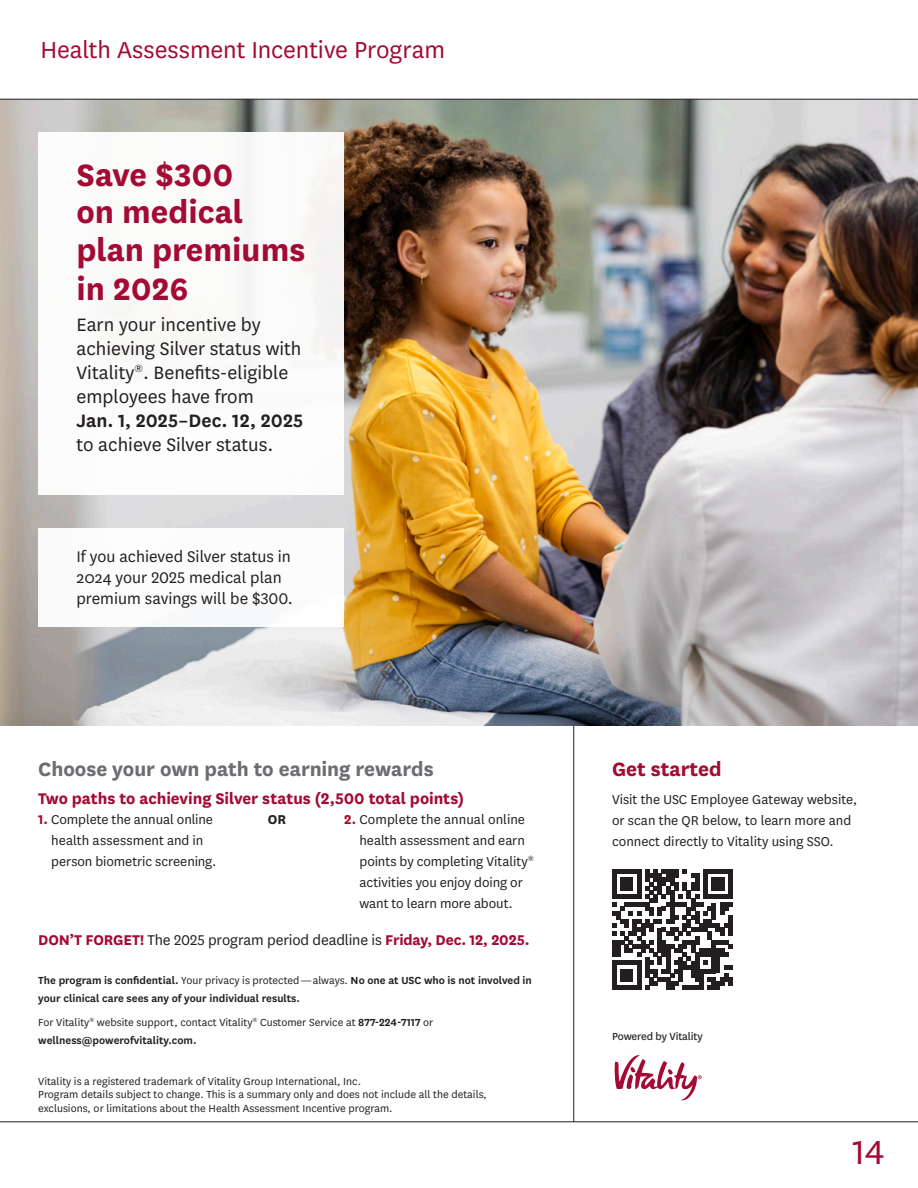
<style>
.page{position:relative;width:918px;height:1188px;background:#fff}
.page>*{position:absolute;margin:0;border:0;box-sizing:border-box;transform-origin:0 0}
.t1{font:39px "National";color:#a30a34}
.t2{font:700 36px "National";color:#a30a34}
.t3{font:27px "National";letter-spacing:-.005em;color:#a30a34}
.t4{font:700 22.5px "National";letter-spacing:-.005em;color:#6c6d70}
.t5{font:700 22.5px "National";color:#a30a34}
.t6{font:21px/24px "National";color:#231f20}
.t7{font:600 21px/24px "National";color:#231f20}
.t8{font:18px/21px "National";color:#231f20}
.t9{font:700 18px "National";letter-spacing:-.005em;color:#a30a34}
.t10{font:700 16.5px "National";letter-spacing:-.01em;color:#a30a34}
.t11{font:15px/21px "National";color:#231f20}
.t12{font:700 15px "National";color:#231f20}
.t13{font:12px/13.5px "National";color:#231f20}
.t14{font:600 12px/18px "National";color:#231f20}
.t15{font:12px "National";letter-spacing:-.01em;color:#231f20}
.s1{font-weight:400}
.s2{font-weight:700;color:#a30a34}
.s3{font-weight:400;color:#231f20}
.s4{font-weight:600}
</style>
<div class="page">
<img style="left:0;top:100px;width:918px;height:626px">
<hr style="left:0;top:1122px;width:918px;height:1px;background:#231f20">
<div style="left:38px;top:132px;width:306px;height:363px;background:#fff"></div>
<div style="left:38px;top:528px;width:306px;height:99px;background:#fff"></div>
<hr style="left:573px;top:726px;width:1px;height:396px;background:#231f20">
<svg style="left:614px;top:1055px;width:88px;height:46px"></svg>
<svg style="left:612px;top:870px;width:120px;height:120px"></svg>
<hr style="left:0;top:99px;width:918px;height:1px;background:#231f20">
<p class="t3" style="left:40px;top:32px;width:406px">Health Assessment Incentive Program</p>
<p class="t2" style="left:76px;top:149px;width:159px">Save $300</p>
<p class="t2" style="left:76px;top:187px;width:168px">on medical</p>
<p class="t2" style="left:76px;top:224px;width:230px">plan premiums</p>
<p class="t2" style="left:76px;top:263px;width:113px">in 2026</p>
<p class="t6" style="left:76px;top:311px;width:227px">Earn your incentive by achieving Silver status with<br>Vitality<sup>®</sup>. Benefits-eligible employees have from</p>
<p class="t7" style="left:76px;top:407px;width:228px">Jan. 1, 2025–Dec. 12, 2025 <span class="s1">to achieve Silver status.</span></p>
<p class="t8" style="left:76px;top:545px;width:218px">If you achieved Silver status in<br>2024 your 2025 medical plan premium savings will be $300.</p>
<p class="t4" style="left:38px;top:753px;width:397px">Choose your own path to earning rewards</p>
<p class="t9" style="left:38px;top:785px;width:427px">Two paths to achieving Silver status (2,500 total points)</p>
<p class="t11" style="left:360px;top:808px;width:176px;text-indent:-15px"><span class="s2">2.</span> Complete the annual online health assessment and earn points by completing Vitality<sup>® </sup>activities you enjoy doing or want to learn more about.</p>
<p class="t11" style="left:51px;top:808px;width:167px;text-indent:-13px"><span class="s2">1.</span> Complete the annual online health assessment and in person biometric screening.</p>
<p class="t12" style="left:268px;top:809px;width:20px">OR</p>
<p class="t10" style="left:38px;top:929px;width:493px">DON’T FORGET! <span class="s3">The 2025 program period deadline is</span> Friday, Dec. 12, 2025.</p>
<p class="t14" style="left:38px;top:970px;width:495px">The program is confidential. <span class="s1">Your privacy is protected—always.</span> No one at USC who is not involved in your clinical care sees any of your individual results.</p>
<p class="t13" style="left:38px;top:1013px;width:397px;line-height:18px">For Vitality<sup>®</sup> website support, contact Vitality<sup>®</sup> Customer Service at <span class="s4">877-224-7117</span> or <span class="s4">wellness@powerofvitality.com.</span></p>
<p class="t13" style="left:38px;top:1074px;width:450px">Vitality is a registered trademark of Vitality Group International, Inc.<br>Program details subject to change. This is a summary only and does not include all the details, exclusions, or limitations about the Health Assessment Incentive program.</p>
<p class="t5" style="left:612px;top:753px;width:111px">Get started</p>
<p class="t11" style="left:612px;top:788px;width:247px">Visit the USC Employee Gateway website, or scan the QR below, to learn more and connect directly to Vitality using SSO.</p>
<p class="t15" style="left:612px;top:1029px;width:92px">Powered by Vitality</p>
<p class="t1" style="left:853px;top:1127px;width:33px">14</p>
</div>
